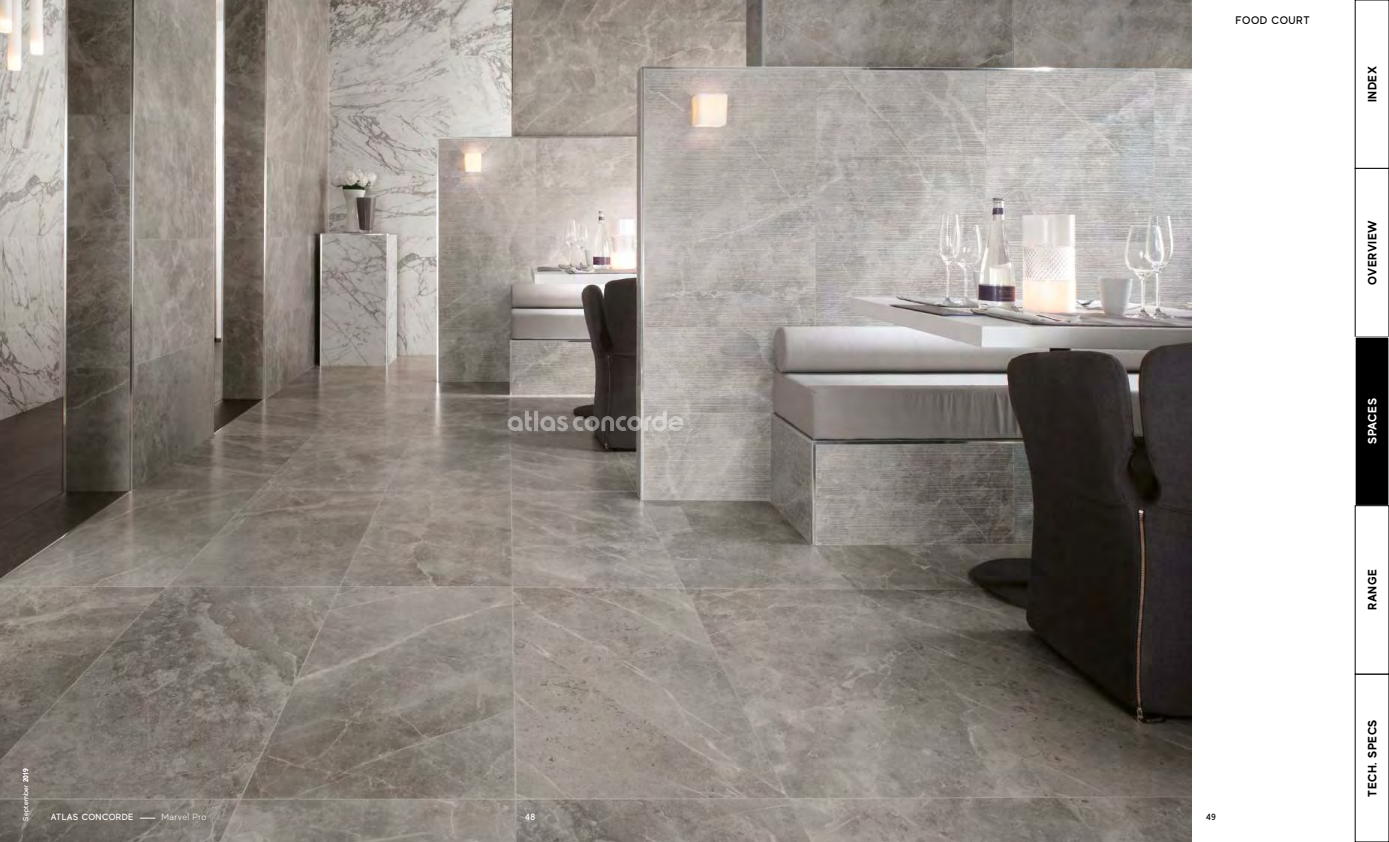
<style>
.page{position:relative;width:1389px;height:842px;background:#fff}
.page>*{position:absolute;margin:0;border:0;box-sizing:border-box;transform-origin:0 0}
.t1{font:700 12px "MADE Evolve Sans";letter-spacing:.05em;color:#000}
.t2{font:700 12px "MADE Evolve Sans";letter-spacing:.05em;color:#fff}
.t3{font:500 11px "MADE Evolve Sans";letter-spacing:.05em;color:#000}
.t4{font:500 9px "MADE Evolve Sans";letter-spacing:.045em;color:#fff}
.t5{font:300 9px "MADE Evolve Sans";letter-spacing:.04em;color:#fff}
.t6{font:500 9px "MADE Evolve Sans";color:#000}
.t7{font:300 7px "MADE Evolve Sans";letter-spacing:.045em;color:#fff}
.s1{font-weight:500}
</style>
<div class="page">
<img style="left:0;top:0;width:1191px;height:842px">
<div style="left:1355px;top:337px;width:34px;height:168px;background:#000"></div>
<svg style="left:508px;top:411px;width:175px;height:20px;background:#88827e"></svg>
<svg style="left:140px;top:818px;width:15px;height:1px"></svg>
<p class="t3" style="left:1236px;top:13px;width:75px">FOOD COURT</p>
<p class="t7" style="left:21px;top:821px;width:54px;rotate:-90deg">September <span class="s1">2019</span></p>
<p class="t5" style="left:162px;top:812px;width:46px">Marvel Pro</p>
<p class="t4" style="left:525px;top:812px;width:12px">48</p>
<p class="t4" style="left:51px;top:812px;width:84px">ATLAS CONCORDE</p>
<p class="t6" style="left:1206px;top:812px;width:11px">49</p>
<p class="t1" style="left:1365px;top:102px;width:38px;rotate:-90deg">INDEX</p>
<p class="t1" style="left:1365px;top:285px;width:66px;rotate:-90deg">OVERVIEW</p>
<p class="t2" style="left:1365px;top:444px;width:47px;rotate:-90deg">SPACES</p>
<p class="t1" style="left:1365px;top:610px;width:42px;rotate:-90deg">RANGE</p>
<p class="t1" style="left:1365px;top:796px;width:78px;rotate:-90deg">TECH. SPECS</p>
</div>
